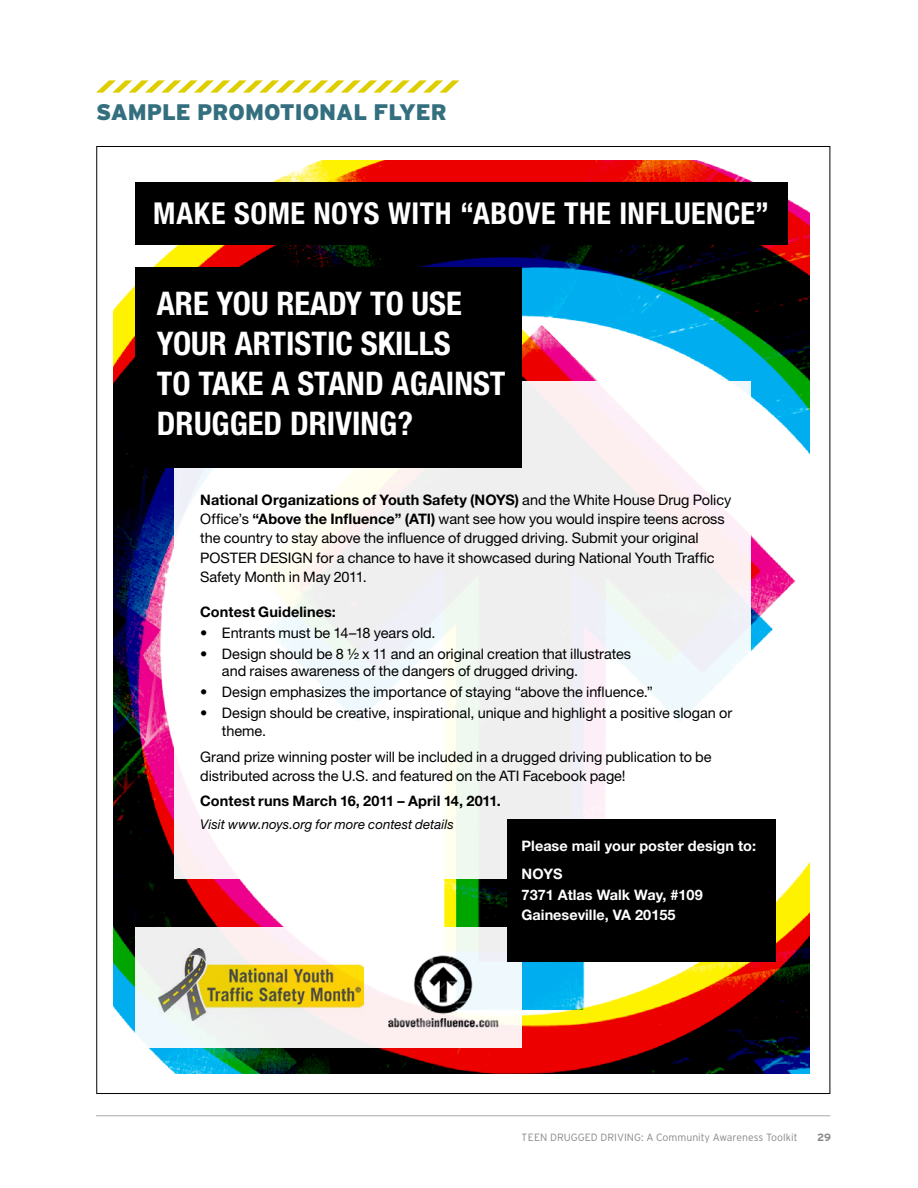
<style>
.page{position:relative;width:918px;height:1188px;background:#fff}
.page>*{position:absolute;margin:0;border:0;box-sizing:border-box;transform-origin:0 0}
.t1{font:700 condensed 32.55px/39.9px "Helvetica Neue LT Std";color:#fff}
.t2{font:700 condensed 30.15px "Helvetica Neue LT Std";letter-spacing:.015em;color:#fff}
.t3{font:900 22.5px "Interstate";color:#336f7e}
.t4{font:14.55px/19.4px "Helvetica Neue LT Std";letter-spacing:-.005em;color:#000}
.t5{font:700 14.55px/27.8px "Helvetica Neue LT Std";color:#fff}
.t6{font:700 14.55px "Helvetica Neue LT Std";letter-spacing:.005em;color:#000}
.t7{font:italic 13.35px "Helvetica Neue LT Std";letter-spacing:.005em;color:#000}
.t8{font:300 10.5px "Interstate";color:#58595b}
.t9{font:700 10.5px "Interstate";color:#58595b}
.s1{font-weight:700}
</style>
<div class="page">
<hr style="left:96px;top:1115px;width:734px;height:1px;background:#a7a9ac">
<img style="left:113px;top:161px;width:696px;height:913px">
<div style="left:135px;top:182px;width:652px;height:63px;background:#000"></div>
<div style="left:174px;top:381px;width:577px;height:497px;background:linear-gradient(to right,#fcfcfb,#f4f3f4)"></div>
<div style="left:135px;top:267px;width:387px;height:201px;background:#000"></div>
<div style="left:135px;top:927px;width:387px;height:120px;background:linear-gradient(to right,#f1f4f4,#fbf4f3)"></div>
<div style="left:508px;top:819px;width:268px;height:143px;background:#000"></div>
<img style="left:158px;top:949px;width:206px;height:71px">
<img style="left:380px;top:949px;width:125px;height:84px">
<svg style="left:96px;top:80px;width:363px;height:13px"></svg>
<h3 class="t3" style="left:96px;top:99px;width:352px">SAMPLE PROMOTIONAL FLYER</h3>
<h2 class="t2" style="left:153px;top:195px;width:617px">MAKE SOME NOYS WITH “ABOVE THE INFLUENCE”</h2>
<h1 class="t1" style="left:157px;top:283px;width:350px">ARE YOU READY TO USE<br>YOUR ARTISTIC SKILLS<br>TO TAKE A STAND AGAINST<br>DRUGGED DRIVING?</h1>
<p class="t4" style="left:200px;top:490px;width:533px"><span class="s1">National Organizations of Youth Safety (NOYS)</span> and the White House Drug Policy Office’s <span class="s1">“Above the Influence” (ATI)</span> want see how you would inspire teens across the country to stay above the influence of drugged driving. Submit your original POSTER DESIGN for a chance to have it showcased during National Youth Traffic Safety Month in May 2011.</p>
<p class="t6" style="left:200px;top:603px;width:137px">Contest Guidelines:</p>
<p class="t4" style="left:200px;top:623px;width:237px">• Entrants must be 14–18 years old.</p>
<p class="t4" style="left:222px;top:645px;width:411px;line-height:17.4px;text-indent:-22px">• Design should be 8 ½ x 11 and an original creation that illustrates and raises awareness of the dangers of drugged driving.</p>
<p class="t4" style="left:200px;top:682px;width:454px">• Design emphasizes the importance of staying “above the influence.”</p>
<p class="t4" style="left:222px;top:704px;width:512px;line-height:17.4px;text-indent:-22px">• Design should be creative, inspirational, unique and highlight a positive slogan or theme.</p>
<p class="t4" style="left:200px;top:747px;width:513px">Grand prize winning poster will be included in a drugged driving publication to be distributed across the U.S. and featured on the ATI Facebook page!</p>
<p class="t6" style="left:200px;top:792px;width:302px">Contest runs March 16, 2011 – April 14, 2011.</p>
<p class="t7" style="left:200px;top:817px;width:255px">Visit www.noys.org for more contest details</p>
<p class="t5" style="left:522px;top:832px;width:236px">Please mail your poster design to:<br>NOYS</p>
<p class="t5" style="left:522px;top:884px;width:183px;line-height:20.5px">7371 Atlas Walk Way, #109<br>Gaineseville, VA 20155</p>
<p class="t8" style="left:522px;top:1131px;width:277px">TEEN DRUGGED DRIVING: A Community Awareness Toolkit</p>
<p class="t9" style="left:817px;top:1131px;width:15px">29</p>
</div>
